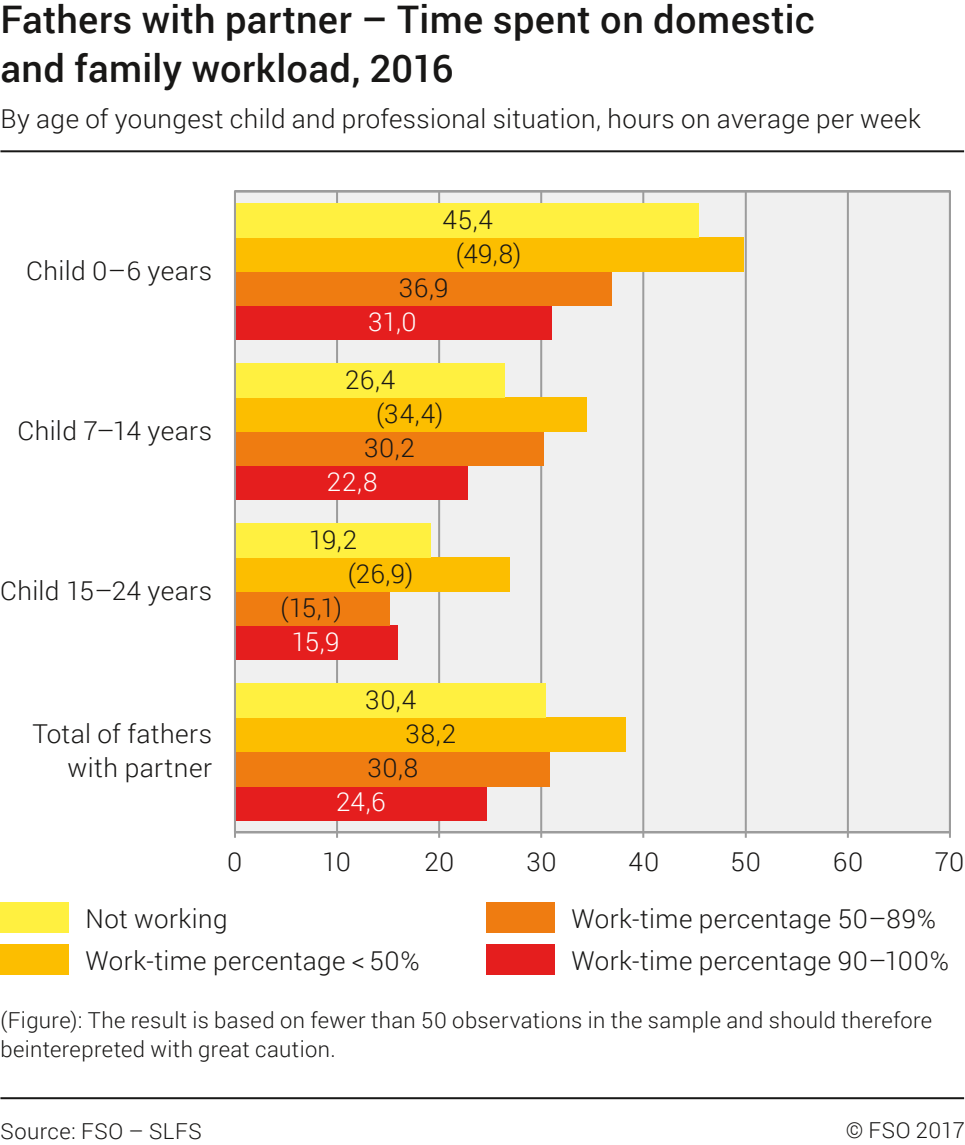
<style>
.page{position:relative;width:965px;height:1145px;background:#fff}
.page>*{position:absolute;margin:0;border:0;box-sizing:border-box;transform-origin:0 0}
.t1{font:500 38px/49.6px "Roboto";letter-spacing:.01em;color:#181716}
.t2{font:300 26px/42px "Roboto";letter-spacing:.015em;color:#181716}
.t3{font:300 26px "Roboto";color:#fff}
.t4{font:300 22px/28.8px "Roboto";letter-spacing:.02em;color:#181716}
</style>
<div class="page">
<div style="left:234px;top:190px;width:717px;height:648px;background:#f0f0f0"></div>
<hr style="left:336px;top:191px;width:2px;height:641px;background:#9c9c9c">
<hr style="left:438px;top:191px;width:2px;height:641px;background:#9c9c9c">
<hr style="left:540px;top:191px;width:2px;height:641px;background:#9c9c9c">
<hr style="left:642px;top:191px;width:2px;height:641px;background:#9c9c9c">
<hr style="left:744px;top:191px;width:2px;height:641px;background:#9c9c9c">
<hr style="left:846px;top:191px;width:2px;height:641px;background:#9c9c9c">
<hr style="left:948px;top:191px;width:2px;height:641px;background:#9c9c9c">
<hr style="left:235px;top:831px;width:714px;height:2px;background:#9c9c9c">
<div style="left:235px;top:305px;width:316px;height:35px;background:#e51e1e"></div>
<div style="left:235px;top:466px;width:233px;height:34px;background:#e51e1e"></div>
<div style="left:235px;top:626px;width:162px;height:34px;background:#e51e1e"></div>
<div style="left:235px;top:786px;width:251px;height:34px;background:#e51e1e"></div>
<div style="left:235px;top:271px;width:376px;height:34px;background:#ef7c11"></div>
<div style="left:235px;top:432px;width:308px;height:34px;background:#ef7c11"></div>
<div style="left:235px;top:592px;width:154px;height:34px;background:#ef7c11"></div>
<div style="left:235px;top:752px;width:314px;height:34px;background:#ef7c11"></div>
<div style="left:235px;top:237px;width:508px;height:34px;background:#fcbe00"></div>
<div style="left:235px;top:398px;width:351px;height:34px;background:#fcbe00"></div>
<div style="left:235px;top:558px;width:274px;height:34px;background:#fcbe00"></div>
<div style="left:235px;top:718px;width:390px;height:34px;background:#fcbe00"></div>
<div style="left:235px;top:203px;width:463px;height:34px;background:#fff040"></div>
<div style="left:235px;top:364px;width:269px;height:34px;background:#fff040"></div>
<div style="left:235px;top:524px;width:196px;height:34px;background:#fff040"></div>
<div style="left:235px;top:684px;width:310px;height:34px;background:#fff040"></div>
<div style="left:0;top:902px;width:68px;height:31px;background:#fff040"></div>
<div style="left:0;top:944px;width:68px;height:31px;background:#fcbe00"></div>
<div style="left:486px;top:902px;width:68px;height:31px;background:#ef7c11"></div>
<div style="left:486px;top:944px;width:68px;height:31px;background:#e51e1e"></div>
<hr style="left:234px;top:191px;width:2px;height:641px;background:#9c9c9c">
<hr style="left:0;top:150px;width:964px;height:2px;background:#181716">
<hr style="left:0;top:1097px;width:964px;height:2px;background:#181716">
<h1 class="t1" style="left:0;top:-7px;width:816px">Fathers with partner – Time spent on domestic and family workload, 2016</h1>
<p class="t2" style="left:0;top:97px;width:922px">By age of youngest child and professional situation, hours on average per week</p>
<p class="t2" style="left:26px;top:249px;width:187px">Child 0–6 years</p>
<p class="t2" style="left:17px;top:409px;width:196px">Child 7–14 years</p>
<p class="t2" style="left:0;top:569px;width:213px">Child 15–24 years</p>
<p class="t2" style="left:33px;top:716px;width:181px;line-height:34px;text-align:right">Total of fathers with partner</p>
<p class="t2" style="left:442px;top:198px;width:52px">45,4</p>
<p class="t2" style="left:399px;top:266px;width:51px">36,9</p>
<p class="t3" style="left:368px;top:304px;width:50px">31,0</p>
<p class="t2" style="left:455px;top:232px;width:67px">(49,8)</p>
<p class="t2" style="left:345px;top:358px;width:51px">26,4</p>
<p class="t2" style="left:376px;top:392px;width:69px">(34,4)</p>
<p class="t2" style="left:364px;top:426px;width:52px">30,2</p>
<p class="t3" style="left:327px;top:464px;width:52px">22,8</p>
<p class="t2" style="left:309px;top:518px;width:50px">19,2</p>
<p class="t2" style="left:280px;top:586px;width:63px">(15,1)</p>
<p class="t3" style="left:291px;top:624px;width:49px">15,9</p>
<p class="t2" style="left:348px;top:552px;width:67px">(26,9)</p>
<p class="t2" style="left:365px;top:678px;width:52px">30,4</p>
<p class="t2" style="left:405px;top:712px;width:52px">38,2</p>
<p class="t2" style="left:367px;top:746px;width:52px">30,8</p>
<p class="t3" style="left:336px;top:784px;width:51px">24,6</p>
<p class="t2" style="left:227px;top:840px;width:17px">0</p>
<p class="t2" style="left:322px;top:840px;width:30px">10</p>
<p class="t2" style="left:424px;top:840px;width:31px">20</p>
<p class="t2" style="left:526px;top:840px;width:32px">30</p>
<p class="t2" style="left:628px;top:840px;width:32px">40</p>
<p class="t2" style="left:730px;top:840px;width:32px">50</p>
<p class="t2" style="left:832px;top:840px;width:32px">60</p>
<p class="t2" style="left:934px;top:840px;width:31px">70</p>
<p class="t2" style="left:86px;top:897px;width:335px">Not working<br>Work-time percentage &lt; 50%</p>
<p class="t2" style="left:571px;top:897px;width:379px">Work-time percentage 50–89%<br>Work-time percentage 90–100%</p>
<p class="t4" style="left:0;top:1005px;width:933px">(Figure): The result is based on fewer than 50 observations in the sample and should therefore beinterepreted with great caution.</p>
<p class="t4" style="left:0;top:1116px;width:203px">Source: FSO – SLFS</p>
<p class="t4" style="left:845px;top:1115px;width:121px">© FSO 2017</p>
</div>
